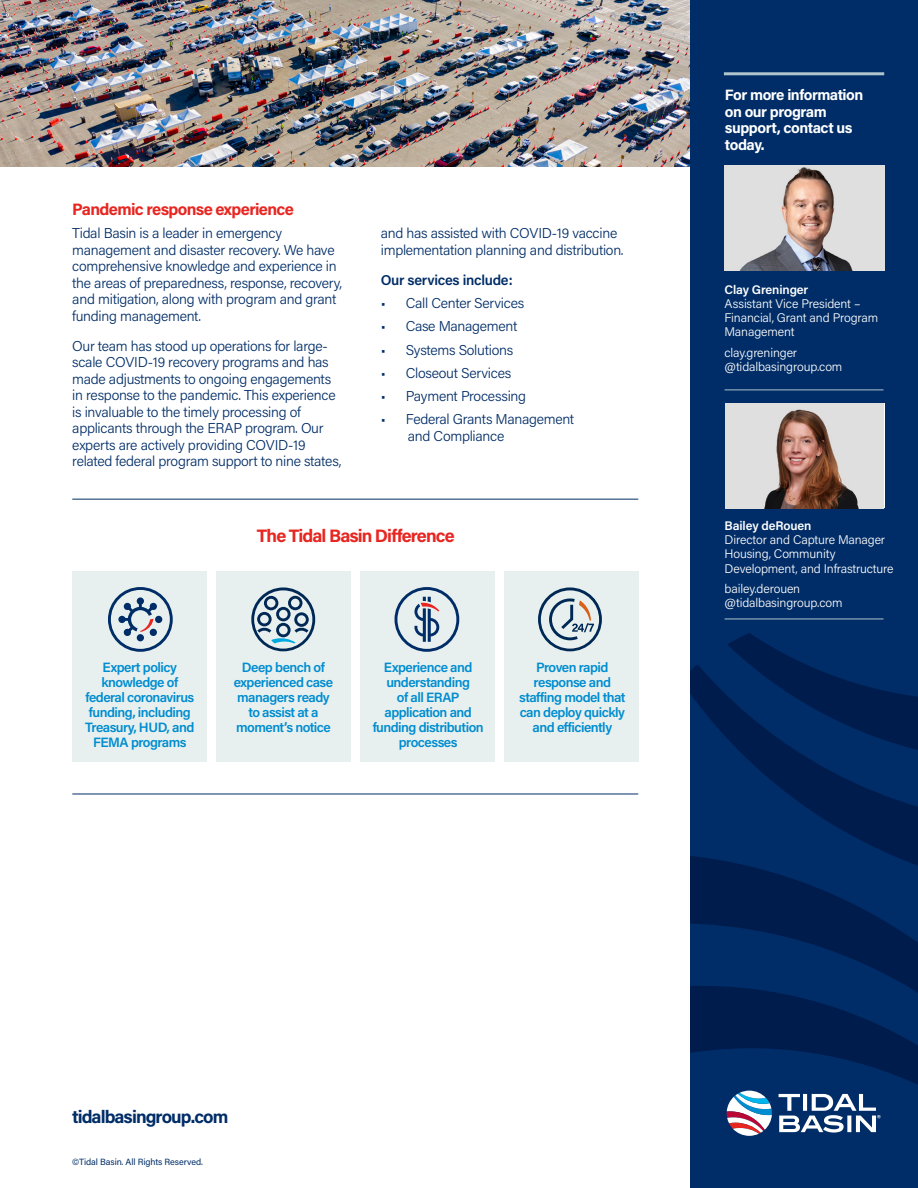
<style>
.page{position:relative;width:918px;height:1188px;background:#fff}
.page>*{position:absolute;margin:0;border:0;box-sizing:border-box;transform-origin:0 0}
.t1{font:700 18px "Acumin Pro";letter-spacing:-.05em;color:#e72621}
.t2{font:700 18px "Acumin Pro";letter-spacing:-.05em;color:#002d67}
.t3{font:700 16.5px "Acumin Pro";letter-spacing:-.04em;color:#e72621}
.t4{font:700 15px/16.5px "Acumin Pro";letter-spacing:-.03em;color:#fff}
.t5{font:300 14.25px/16.5px "Acumin Pro";letter-spacing:-.02em;color:#002d67}
.t6{font:600 14.25px "Acumin Pro";letter-spacing:-.02em;color:#002d67}
.t7{font:600 13.5px/15px "Acumin Pro";letter-spacing:-.04em;color:#008cd0;text-align:center}
.t8{font:300 12.45px/14.1px "Acumin Pro";letter-spacing:-.01em;color:#fff}
.t9{font:600 12.45px "Acumin Pro";letter-spacing:-.01em;color:#fff}
.t10{font:10.05px "Acumin Pro";color:#fff}
.t11{font:9px "Acumin Pro";letter-spacing:-.01em;color:#002d67}
</style>
<div class="page">
<img style="left:0;top:0;width:691px;height:166px">
<div style="left:691px;top:0;width:227px;height:1188px;background:#002d67"></div>
<svg style="left:690px;top:896px;width:228px;height:90px"></svg>
<svg style="left:690px;top:665px;width:228px;height:231px"></svg>
<svg style="left:727px;top:633px;width:191px;height:130px"></svg>
<svg style="left:690px;top:986px;width:228px;height:150px"></svg>
<hr style="left:724px;top:72px;width:160px;height:3px;background:#b0c4cd">
<hr style="left:72px;top:499px;width:566px;height:1px;background:#002d67">
<hr style="left:72px;top:794px;width:566px;height:1px;background:#002d67">
<div style="left:72px;top:571px;width:135px;height:190px;background:#e7f0ee"></div>
<div style="left:504px;top:571px;width:135px;height:190px;background:#e7f0ee"></div>
<div style="left:216px;top:571px;width:135px;height:190px;background:#e7f0ee"></div>
<div style="left:360px;top:571px;width:135px;height:190px;background:#e7f0ee"></div>
<svg style="left:108px;top:587px;width:65px;height:65px"></svg>
<svg style="left:251px;top:587px;width:64px;height:64px"></svg>
<svg style="left:395px;top:587px;width:64px;height:65px"></svg>
<svg style="left:538px;top:587px;width:64px;height:64px"></svg>
<img style="left:725px;top:403px;width:159px;height:105px">
<hr style="left:725px;top:619px;width:159px;height:1px;background:#b0c4cd">
<hr style="left:725px;top:390px;width:159px;height:1px;background:#b0c4cd">
<img style="left:725px;top:166px;width:159px;height:105px">
<p class="t3" style="left:72px;top:198px;width:223px">Pandemic response experience</p>
<p class="t5" style="left:72px;top:225px;width:272px">Tidal Basin is a leader in emergency management and disaster recovery. We have comprehensive knowledge and experience in the areas of preparedness, response, recovery, and mitigation, along with program and grant funding management.</p>
<p class="t5" style="left:72px;top:337px;width:271px">Our team has stood up operations for large&shy;scale COVID-19 recovery programs and has made adjustments to ongoing engagements in response to the pandemic. This experience is invaluable to the timely processing of applicants through the ERAP program. Our experts are actively providing COVID-19 related federal program support to nine states,</p>
<p class="t5" style="left:381px;top:225px;width:244px">and has assisted with COVID-19 vaccine implementation planning and distribution.</p>
<p class="t6" style="left:381px;top:270px;width:133px">Our services include:</p>
<p class="t5" style="left:381px;top:294px;width:145px">• Call Center Services</p>
<p class="t5" style="left:381px;top:318px;width:138px">• Case Management</p>
<p class="t5" style="left:381px;top:341px;width:134px">• Systems Solutions</p>
<p class="t5" style="left:381px;top:364px;width:132px">• Closeout Services</p>
<p class="t5" style="left:381px;top:387px;width:147px">• Payment Processing</p>
<p class="t5" style="left:408px;top:411px;width:168px;text-indent:-27px">• Federal Grants Management and Compliance</p>
<p class="t1" style="left:257px;top:523px;width:199px">The Tidal Basin Difference</p>
<p class="t7" style="left:234px;top:659px;width:101px">Deep bench of experienced case managers ready to assist at a moment’s notice</p>
<p class="t7" style="left:519px;top:659px;width:108px">Proven rapid response and staffing model that can deploy quickly and efficiently</p>
<p class="t7" style="left:85px;top:659px;width:111px">Expert policy knowledge of federal coronavirus funding, including<br>Treasury, HUD, and<br>FEMA programs</p>
<p class="t7" style="left:373px;top:659px;width:113px">Experience and understanding<br>of all ERAP application and funding distribution processes</p>
<p class="t4" style="left:725px;top:86px;width:140px">For more information on our program support, contact us today.</p>
<p class="t9" style="left:725px;top:281px;width:85px">Clay Greninger</p>
<p class="t8" style="left:725px;top:296px;width:155px">Assistant Vice President –<br>Financial, Grant and Program<br>Management</p>
<p class="t8" style="left:725px;top:345px;width:119px">clay.greninger @tidalbasingroup.com</p>
<p class="t9" style="left:725px;top:517px;width:89px">Bailey deRouen</p>
<p class="t8" style="left:725px;top:533px;width:170px">Director and Capture Manager<br>Housing, Community<br>Development, and Infrastructure</p>
<p class="t8" style="left:725px;top:581px;width:119px;line-height:13.5px">bailey.derouen @tidalbasingroup.com</p>
<p class="t2" style="left:72px;top:1105px;width:158px">tidalbasingroup.com</p>
<p class="t11" style="left:72px;top:1155px;width:132px">©Tidal Basin. All Rights Reserved.</p>
<p class="t10" style="left:877px;top:1112px;width:5px">®</p>
</div>
